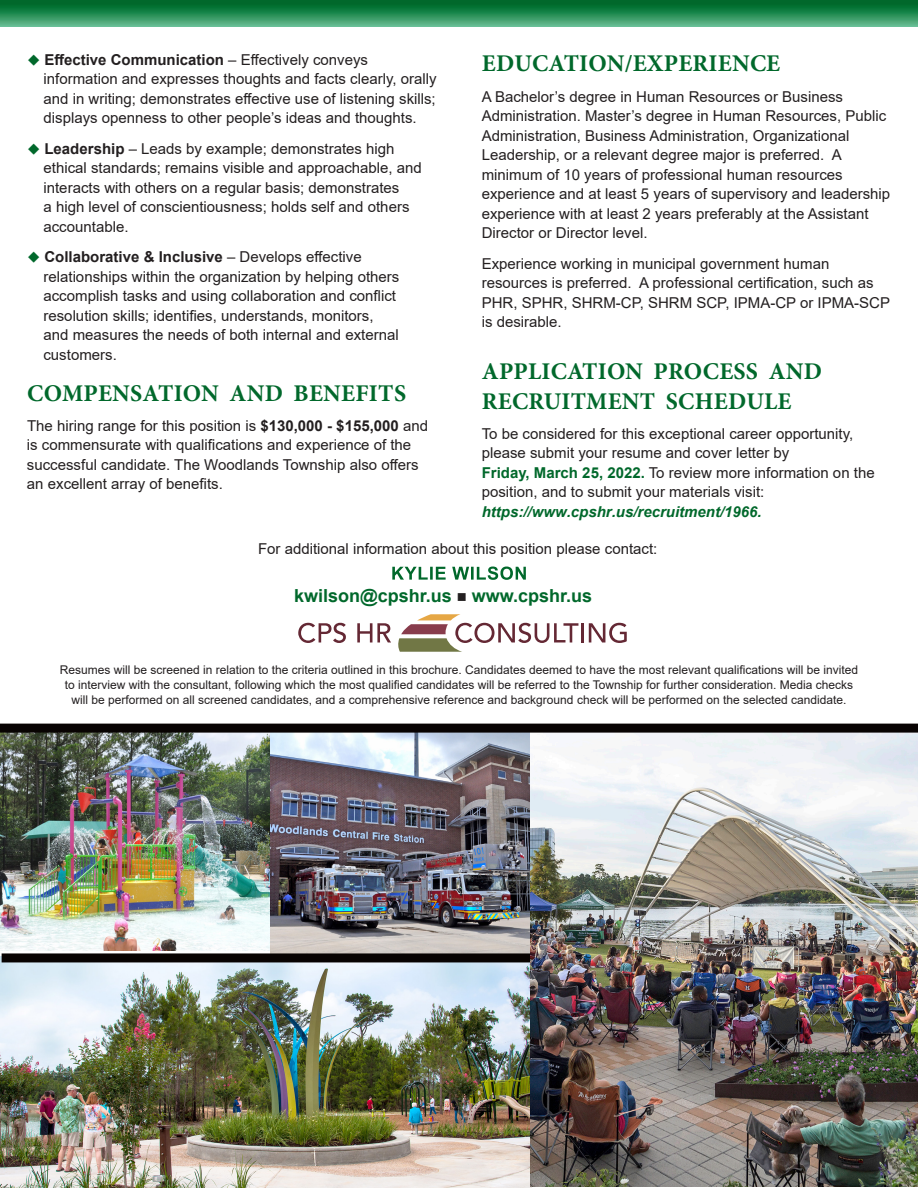
<style>
.page{position:relative;width:918px;height:1188px;background:#fff}
.page>*{position:absolute;margin:0;border:0;box-sizing:border-box;transform-origin:0 0}
.t1{font:700 24px/30px "Minion Pro";letter-spacing:.01em;color:#01682b}
.t2{font:700 18px "Arial";color:#01682b}
.t3{font:15px/19.5px "Arial";color:#231f20}
.t4{font:12px/15px "Arial";color:#231f20;text-align:center}
.s1{color:#01682b}
.s2{font-weight:700}
.s3{font-weight:700;color:#01682b}
.s4{font-weight:700;font-style:italic;color:#01682b}
.s5{color:#231f20}
</style>
<div class="page">
<svg style="left:0;top:0;width:918px;height:27px;background:#278b54"></svg>
<svg style="left:298px;top:623px;width:48px;height:20px"></svg>
<svg style="left:357px;top:623px;width:34px;height:19px"></svg>
<hr style="left:581px;top:623px;width:3px;height:19px;background:#642834">
<svg style="left:589px;top:623px;width:38px;height:20px"></svg>
<svg style="left:398px;top:614px;width:180px;height:38px"></svg>
<svg style="left:392px;top:567px;width:134px;height:13px"></svg>
<img style="left:0;top:957px;width:531px;height:231px">
<img style="left:0;top:733px;width:270px;height:217px">
<img style="left:270px;top:733px;width:260px;height:220px">
<div style="left:2px;top:953px;width:537px;height:9px;background:#080302"></div>
<img style="left:530px;top:733px;width:388px;height:453px">
<div style="left:0;top:724px;width:918px;height:9px;background:#080302"></div>
<p class="t3" style="left:44px;top:50px;width:395px;text-indent:-17px"><span class="s1">◆</span> <span class="s2">Effective Communication</span> – Effectively conveys information and expresses thoughts and facts clearly, orally and in writing; demonstrates effective use of listening skills; displays openness to other people’s ideas and thoughts.</p>
<p class="t3" style="left:43px;top:139px;width:380px;text-indent:-16px"><span class="s1">◆</span> <span class="s2">Leadership</span> – Leads by example; demonstrates high ethical standards; remains visible and approachable, and interacts with others on a regular basis; demonstrates<br>a high level of conscientiousness; holds self and others accountable.</p>
<p class="t3" style="left:43px;top:247px;width:357px;text-indent:-16px"><span class="s1">◆</span> <span class="s2">Collaborative &amp; Inclusive</span> – Develops effective relationships within the organization by helping others accomplish tasks and using collaboration and conflict resolution skills; identifies, understands, monitors, and measures the needs of both internal and external customers.</p>
<p class="t1" style="left:27px;top:378px;width:381px">COMPENSATION AND BENEFITS</p>
<p class="t3" style="left:27px;top:416px;width:403px">The hiring range for this position is <span class="s2">$130,000 - $155,000</span> and is commensurate with qualifications and experience of the successful candidate. The Woodlands Township also offers an excellent array of benefits.</p>
<p class="t1" style="left:482px;top:48px;width:300px">EDUCATION/EXPERIENCE</p>
<p class="t3" style="left:482px;top:87px;width:410px">A Bachelor’s degree in Human Resources or Business Administration. Master’s degree in Human Resources, Public Administration, Business Administration, Organizational Leadership, or a relevant degree major is preferred. A minimum of 10 years of professional human resources experience and at least 5 years of supervisory and leadership experience with at least 2 years preferably at the Assistant Director or Director level.</p>
<p class="t3" style="left:482px;top:253px;width:410px">Experience working in municipal government human resources is preferred. A professional certification, such as PHR, SPHR, SHRM-CP, SHRM SCP, IPMA-CP or IPMA-SCP is desirable.</p>
<p class="t1" style="left:482px;top:356px;width:342px">APPLICATION PROCESS AND<br>RECRUITMENT SCHEDULE</p>
<p class="t3" style="left:482px;top:424px;width:394px">To be considered for this exceptional career opportunity, please submit your resume and cover letter by<br><span class="s3">Friday, March 25, 2022.</span> To review more information on the position, and to submit your materials visit: <span class="s4">https://www.cpshr.us/recruitment/1966.</span></p>
<p class="t3" style="left:258px;top:539px;width:401px">For additional information about this position please contact:</p>
<p class="t2" style="left:294px;top:583px;width:300px">kwilson@cpshr.us <span class="s5">■</span> www.cpshr.us</p>
<p class="t4" style="left:60px;top:663px;width:800px">Resumes will be screened in relation to the criteria outlined in this brochure. Candidates deemed to have the most relevant qualifications will be invited to interview with the consultant, following which the most qualified candidates will be referred to the Township for further consideration. Media checks will be performed on all screened candidates, and a comprehensive reference and background check will be performed on the selected candidate.</p>
</div>
